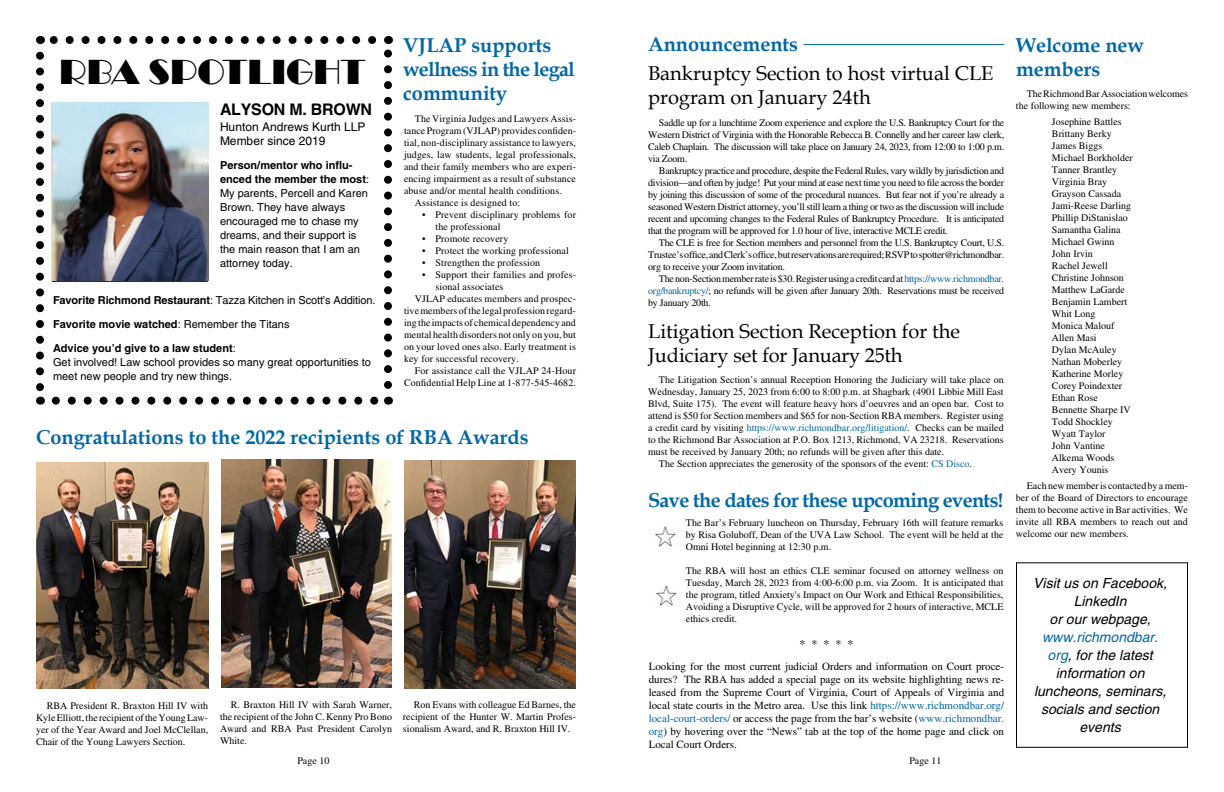
<style>
.page{position:relative;width:1224px;height:792px;background:#fff}
.page>*{position:absolute;margin:0;border:0;box-sizing:border-box;transform-origin:0 0}
.t1{font:36px "Broadway";color:#000}
.t2{font:700 20px/24px "Book Antiqua";color:#0067a6}
.t3{font:20px/24px "Book Antiqua";color:#000}
.t4{font:700 20px "Book Antiqua";letter-spacing:-.03em;color:#0067a6}
.t5{font:700 16px "Helvetica";letter-spacing:-.015em;color:#000}
.t6{font:italic 14px/18px "Helvetica";color:#000;text-align:center}
.t7{font:12px/14.4px "Helvetica";color:#000}
.t8{font:12px "Times";color:#000}
.t9{font:11px/13px "Times";color:#000;text-align:justify}
.t10{font:11px/14px "Helvetica";color:#000}
.t11{font:700 11px/24px "Helvetica";color:#000}
.t12{font:10px/12px "Times";color:#000;text-align:justify}
.s1{font-weight:700}
.s2{font-weight:400}
.s3{color:#0067a6}
</style>
<div class="page">
<hr style="left:804px;top:44px;width:200px;height:1px;background:#0067a6">
<svg style="left:56px;top:397px;width:323px;height:8px"></svg>
<svg style="left:49px;top:36px;width:323px;height:8px"></svg>
<svg style="left:36px;top:56px;width:8px;height:349px"></svg>
<svg style="left:384px;top:36px;width:8px;height:349px"></svg>
<img style="left:52px;top:102px;width:156px;height:179px">
<img style="left:36px;top:462px;width:172px;height:226px">
<img style="left:222px;top:459px;width:170px;height:229px">
<img style="left:404px;top:460px;width:172px;height:229px">
<div style="left:1016px;top:563px;width:172px;height:185px;border:1px solid #000"></div>
<img style="left:655px;top:526px;width:21px;height:21px">
<img style="left:656px;top:585px;width:21px;height:21px">
<h2 class="t2" style="left:403px;top:33px;width:173px">VJLAP supports wellness in the legal community</h2>
<h2 class="t2" style="left:648px;top:32px;width:151px">Announcements</h2>
<p class="t12" style="left:415px;top:113px;width:163px">The Virginia Judges and Lawyers Assis-</p>
<p class="t12" style="left:404px;top:125px;width:174px">tance Program (VJLAP) provides confiden-</p>
<p class="t12" style="left:404px;top:137px;width:174px">tial, non-disciplinary assistance to lawyers,</p>
<p class="t12" style="left:404px;top:149px;width:174px">judges, law students, legal professionals,</p>
<p class="t12" style="left:404px;top:161px;width:174px">and their family members who are experi-</p>
<p class="t12" style="left:404px;top:173px;width:174px">encing impairment as a result of substance</p>
<p class="t12" style="left:404px;top:185px;width:159px">abuse and/or mental health conditions.</p>
<p class="t12" style="left:415px;top:197px;width:107px">Assistance is designed to:</p>
<p class="t12" style="left:436px;top:209px;width:142px;text-indent:-14px">• Prevent disciplinary problems for the professional</p>
<p class="t12" style="left:422px;top:233px;width:88px">• Promote recovery</p>
<p class="t12" style="left:422px;top:245px;width:148px">• Protect the working professional</p>
<p class="t12" style="left:422px;top:257px;width:120px">• Strengthen the profession</p>
<p class="t12" style="left:422px;top:269px;width:156px">• Support their families and profes-</p>
<p class="t12" style="left:436px;top:281px;width:69px">sional associates</p>
<p class="t12" style="left:415px;top:293px;width:163px">VJLAP educates members and prospec-</p>
<p class="t12" style="left:404px;top:305px;width:173px">tive members of the legal profession regard-</p>
<p class="t12" style="left:404px;top:317px;width:173px">ing the impacts of chemical dependency and</p>
<p class="t12" style="left:404px;top:329px;width:174px">mental health disorders not only on you, but</p>
<p class="t12" style="left:404px;top:341px;width:174px">on your loved ones also. Early treatment is</p>
<p class="t12" style="left:404px;top:353px;width:116px">key for successful recovery.</p>
<p class="t12" style="left:415px;top:365px;width:163px">For assistance call the VJLAP 24-Hour</p>
<p class="t12" style="left:404px;top:377px;width:173px">Confidential Help Line at 1-877-545-4682.</p>
<h1 class="t1" style="left:59px;top:51px;width:308px">RBA SPOTLIGHT</h1>
<h3 class="t5" style="left:220px;top:100px;width:154px">ALYSON M. BROWN</h3>
<p class="t7" style="left:220px;top:119px;width:147px">Hunton Andrews Kurth LLP<br>Member since 2019</p>
<p class="t10" style="left:220px;top:158px;width:151px"><span class="s1">Person/mentor who influ&shy;enced the member the most</span>:<br>My parents, Percell and Karen<br>Brown. They have always encouraged me to chase my dreams, and their support is the main reason that I am an attorney today.</p>
<p class="t11" style="left:53px;top:287px;width:324px">Favorite Richmond Restaurant<span class="s2">: Tazza Kitchen in Scott’s Addition.<br></span>Favorite movie watched<span class="s2">: Remember the Titans<br></span>Advice you’d give to a law student<span class="s2">:</span></p>
<p class="t10" style="left:53px;top:355px;width:319px">Get involved! Law school provides so many great opportunities to meet new people and try new things.</p>
<h2 class="t3" style="left:648px;top:61px;width:347px">Bankruptcy Section to host virtual CLE program on January 24th</h2>
<p class="t12" style="left:648px;top:117px;width:358px;text-indent:11px">Saddle up for a lunchtime Zoom experience and explore the U.S. Bankruptcy Court for the Western District of Virginia with the Honorable Rebecca B. Connelly and her career law clerk, Caleb Chaplain. The discussion will take place on January 24, 2023, from 12:00 to 1:00 p.m. via Zoom.</p>
<p class="t12" style="left:648px;top:165px;width:358px;text-indent:11px">Bankruptcy practice and procedure, despite the Federal Rules, vary wildly by jurisdiction and division—and often by judge! Put your mind at ease next time you need to file across the border by joining this discussion of some of the procedural nuances. But fear not if you’re already a seasoned Western District attorney, you’ll still learn a thing or two as the discussion will include recent and upcoming changes to the Federal Rules of Bankruptcy Procedure. It is anticipated that the program will be approved for 1.0 hour of live, interactive MCLE credit.</p>
<p class="t12" style="left:648px;top:237px;width:358px;text-indent:11px">The CLE is free for Section members and personnel from the U.S. Bankruptcy Court, U.S.<br>Trustee’s office, and Clerk’s office, but reservations are required; RSVP to spotter@richmondbar. org to receive your Zoom invitation.</p>
<p class="t12" style="left:648px;top:273px;width:358px;text-indent:11px">The non-Section member rate is $30. Register using a credit card at <span class="s3">https://www.richmondbar. org/bankruptcy/</span>; no refunds will be given after January 20th. Reservations must be received by January 20th.</p>
<h2 class="t3" style="left:648px;top:318px;width:313px">Litigation Section Reception for the<br>Judiciary set for January 25th</h2>
<p class="t12" style="left:659px;top:374px;width:346px">The Litigation Section’s annual Reception Honoring the Judiciary will take place on</p>
<p class="t12" style="left:648px;top:386px;width:357px">Wednesday, January 25, 2023 from 6:00 to 8:00 p.m. at Shagbark (4901 Libbie Mill East</p>
<p class="t12" style="left:648px;top:398px;width:357px">Blvd, Suite 175). The event will feature heavy hors d’oeuvres and an open bar. Cost to</p>
<p class="t12" style="left:648px;top:410px;width:357px">attend is $50 for Section members and $65 for non-Section RBA members. Register using</p>
<p class="t12" style="left:648px;top:422px;width:357px">a credit card by visiting <span class="s3">https://www.richmondbar.org/litigation/</span>. Checks can be mailed</p>
<p class="t12" style="left:648px;top:434px;width:357px">to the Richmond Bar Association at P.O. Box 1213, Richmond, VA 23218. Reservations</p>
<p class="t12" style="left:648px;top:446px;width:298px">must be received by January 20th; no refunds will be given after this date.</p>
<p class="t12" style="left:659px;top:458px;width:315px">The Section appreciates the generosity of the sponsors of the event: <span class="s3">CS Disco</span>.</p>
<h2 class="t2" style="left:36px;top:425px;width:494px">Congratulations to the 2022 recipients of RBA Awards</h2>
<p class="t12" style="left:36px;top:699px;width:174px;text-indent:11px">RBA President R. Braxton Hill IV with Kyle Elliott, the recipient of the Young Law&shy;yer of the Year Award and Joel McClellan, Chair of the Young Lawyers Section.</p>
<p class="t12" style="left:220px;top:699px;width:174px;text-indent:11px">R. Braxton Hill IV with Sarah Warner, the recipient of the John C. Kenny Pro Bono Award and RBA Past President Carolyn White.</p>
<p class="t12" style="left:403px;top:699px;width:175px;text-indent:11px">Ron Evans with colleague Ed Barnes, the recipient of the Hunter W. Martin Profes&shy;sionalism Award, and R. Braxton Hill IV.</p>
<h2 class="t4" style="left:648px;top:486px;width:357px">Save the dates for these upcoming events!</h2>
<p class="t12" style="left:686px;top:517px;width:319px">The Bar’s February luncheon on Thursday, February 16th will feature remarks by Risa Goluboff, Dean of the UVA Law School. The event will be held at the Omni Hotel beginning at 12:30 p.m.</p>
<p class="t12" style="left:686px;top:565px;width:319px">The RBA will host an ethics CLE seminar focused on attorney wellness on Tuesday, March 28, 2023 from 4:00-6:00 p.m. via Zoom. It is anticipated that the program, titled Anxiety's Impact on Our Work and Ethical Responsibilities, Avoiding a Disruptive Cycle, will be approved for 2 hours of interactive, MCLE ethics credit.</p>
<p class="t9" style="left:649px;top:660px;width:357px">Looking for the most current judicial Orders and information on Court proce&shy;dures? The RBA has added a special page on its website highlighting news re&shy;leased from the Supreme Court of Virginia, Court of Appeals of Virginia and local state courts in the Metro area. Use this link <span class="s3">https://www.richmondbar.org/ local-court-orders/</span> or access the page from the bar’s website (<span class="s3">www.richmondbar. org</span>) by hovering over the “News” tab at the top of the home page and click on Local Court Orders.</p>
<p class="t8" style="left:799px;top:637px;width:55px">* * * * *</p>
<p class="t12" style="left:297px;top:754px;width:33px">Page 10</p>
<p class="t12" style="left:909px;top:754px;width:33px">Page 11</p>
<h2 class="t2" style="left:1016px;top:33px;width:130px">Welcome new members</h2>
<p class="t12" style="left:1016px;top:87px;width:174px;text-indent:11px">The Richmond Bar Association welcomes the following new members:</p>
<p class="t12" style="left:1052px;top:115px;width:82px;text-align:left">Josephine Battles<br>Brittany Berky<br>James Biggs<br>Michael Borkholder<br>Tanner Brantley<br>Virginia Bray<br>Grayson Cassada<br>Jami-Reese Darling<br>Phillip DiStanislao<br>Samantha Galina<br>Michael Gwinn<br>John Irvin<br>Rachel Jewell<br>Christine Johnson<br>Matthew LaGarde<br>Benjamin Lambert<br>Whit Long<br>Monica Malouf<br>Allen Masi<br>Dylan McAuley<br>Nathan Moberley<br>Katherine Morley<br>Corey Poindexter<br>Ethan Rose<br>Bennette Sharpe IV<br>Todd Shockley<br>Wyatt Taylor<br>John Vantine<br>Alkema Woods<br>Avery Younis</p>
<p class="t12" style="left:1016px;top:479px;width:174px;text-indent:11px">Each new member is contacted by a mem&shy;ber of the Board of Directors to encourage them to become active in Bar activities. We invite all RBA members to reach out and welcome our new members.</p>
<h3 class="t6" style="left:1033px;top:574px;width:135px">Visit us on Facebook,<br>LinkedIn<br>or our webpage,</h3>
<h3 class="t6" style="left:1034px;top:628px;width:134px"><span class="s3">www.richmondbar. org</span>, for the latest information on luncheons, seminars, socials and section events</h3>
</div>
